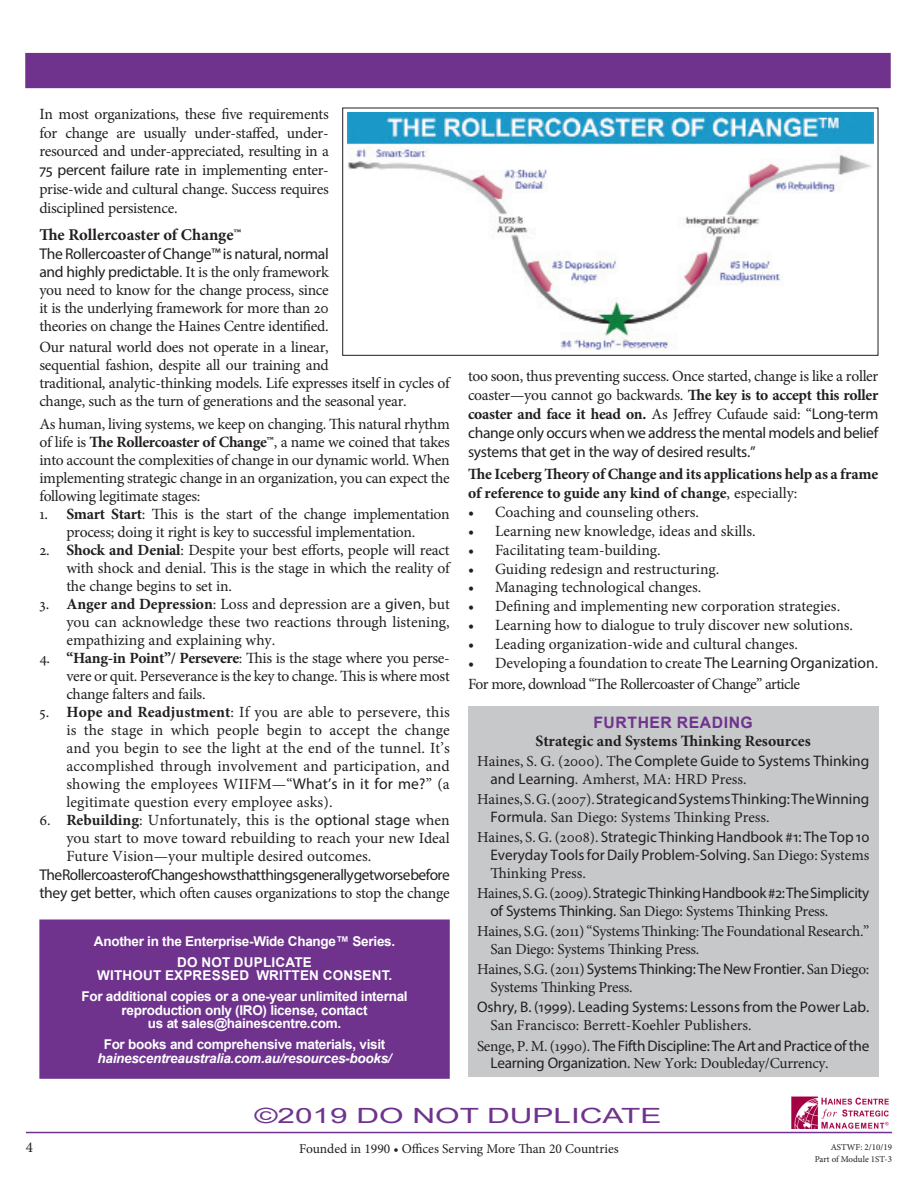
<style>
.page{position:relative;width:918px;height:1188px;background:#fff}
.page>*{position:absolute;margin:0;border:0;box-sizing:border-box;transform-origin:0 0}
.t1{font:21px "Arial";color:#6f338e;scale:1.5 1}
.Minion_Pro_Subhead{font:700 16.5px "Minion Pro";letter-spacing:-.005em;color:#231f20}
.Minion_Pro_Subhead-2{font:700 15.75px "Minion Pro";color:#231f20}
.Arial_Header__Box__C{font:700 15.75px "Arial";letter-spacing:.035em;color:#6f338e}
.Body_Text{font:15.6px/18px "Minion Pro";letter-spacing:-.02em;color:#231f20;text-align:justify}
.Body_Text-2{font:15.6px "Minion Pro";color:#231f20}
.Body_Text-3{font:15.6px/18px "Myriad Pro";letter-spacing:-.035em;color:#231f20}
.Body_Text-No_Space_A{font:700 15.6px/18.9px "Minion Pro";letter-spacing:-.01em;color:#231f20}
.Body_Text-4{font:15.6px "Minion Pro";letter-spacing:-.04em;color:#231f20}
.Bibliography_Entry{font:15.3px/17.5px "Myriad Pro";color:#231f20}
.Bibliography_Entry-2{font:15.3px/17.5px "Myriad Pro";letter-spacing:-.02em;color:#231f20}
.Bibliography_Entry-3{font:15.3px/17.5px "Minion Pro";letter-spacing:-.02em;color:#231f20}
.Bibliography_Entry-4{font:15.3px/17.5px "Minion Pro";color:#231f20}
.t2{font:15px "Minion Pro";color:#231f20}
.Arial_Header__Box__C-2{font:700 13.5px/13.5px "Arial";letter-spacing:-.02em;color:#fff;text-align:center}
.t3{font:13.5px "Minion Pro";color:#231f20}
.Arial_Header__Box__C-3{font:700 13.5px "Arial";letter-spacing:.015em;color:#fff}
.Arial_Header__Box__C-4{font:italic 700 13.5px "Arial";letter-spacing:-.02em;color:#fff}
.t4{font:9px "Minion Pro";letter-spacing:-.005em;color:#231f20}
.s1{font-family:"Myriad Pro"}
.s2{font-weight:700}
.s3{font-family:"Minion Pro"}
.s4{font-weight:400}
</style>
<div class="page">
<hr style="left:26px;top:1132px;width:866px;height:1px;background:#6f338e">
<div style="left:25px;top:53px;width:866px;height:35px;background:#6f338e"></div>
<div style="left:40px;top:920px;width:409px;height:158px;background:#6f338e"></div>
<div style="left:39px;top:920px;width:411px;height:159px;border:2px solid #6f338e"></div>
<img style="left:791px;top:1096px;width:98px;height:33px">
<img style="left:347px;top:112px;width:527px;height:239px">
<div style="left:342px;top:108px;width:536px;height:248px;border:1px solid #231f20"></div>
<div style="left:468px;top:706px;width:410px;height:371px;background:#c7c8ca"></div>
<p class="Body_Text" style="left:39px;top:105px;width:291px;line-height:18.8px">In most organizations, these five requirements for change are usually under-staffed, under&shy;resourced and under-appreciated, resulting in a <span class="s1">75 percent failure rate</span> in implementing enter&shy;prise-wide and cultural change. Success requires disciplined persistence.</p>
<p class="Minion_Pro_Subhead" style="left:39px;top:223px;width:204px">The Rollercoaster of Change™</p>
<p class="Body_Text" style="left:39px;top:245px;width:291px"><span class="s1">The Rollercoaster of Change™ is natural, normal and highly predictable</span>. It is the only framework you need to know for the change process, since it is the underlying framework for more than 20 theories on change the Haines Centre identified.</p>
<p class="Body_Text" style="left:39px;top:338px;width:412px;text-align:left">Our natural world does not operate in a linear,<br>sequential fashion, despite all our training and<br>traditional, analytic-thinking models. Life expresses itself in cycles of change, such as the turn of generations and the seasonal year.</p>
<p class="Body_Text" style="left:39px;top:415px;width:412px">As human, living systems, we keep on changing. This natural rhythm of life is <span class="s2">The Rollercoaster of Change™</span>, a name we coined that takes into account the complexities of change in our dynamic world. When implementing strategic change in an organization, you can expect the following legitimate stages:</p>
<p class="Body_Text" style="left:39px;top:505px;width:412px;text-align:center">1. <span class="s2">Smart Start</span>: This is the start of the change implementation process; doing it right is key to successful implementation.</p>
<p class="Body_Text" style="left:66px;top:541px;width:385px;text-indent:-27px">2. <span class="s2">Shock and Denial</span>: Despite your best efforts, people will react with shock and denial. This is the stage in which the reality of the change begins to set in.</p>
<p class="Body_Text" style="left:66px;top:595px;width:385px;text-indent:-27px">3. <span class="s2">Anger and Depression</span>: Loss and depression are a <span class="s1">given</span>, but you can acknowledge these two reactions through listening, empathizing and explaining why.</p>
<p class="Body_Text" style="left:66px;top:649px;width:385px;text-indent:-27px">4. <span class="s2">“Hang-in Point”/ Persevere</span>: This is the stage where you perse&shy;vere or quit. Perseverance is the key to change. This is where most change falters and fails.</p>
<p class="Body_Text" style="left:66px;top:703px;width:385px;text-indent:-27px">5. <span class="s2">Hope and Readjustment</span>: If you are able to persevere, this is the stage in which people begin to accept the change and you begin to see the light at the end of the tunnel. It’s accomplished through involvement and participation, and showing the employees WIIFM—“<span class="s1">What’s in it for me?</span>” (a legitimate question every employee asks).</p>
<p class="Body_Text" style="left:66px;top:811px;width:385px;text-indent:-27px">6. <span class="s2">Rebuilding</span>: Unfortunately, this is the <span class="s1">optional stage</span> when you start to move toward rebuilding to reach your new Ideal Future Vision—your multiple desired outcomes.</p>
<p class="Body_Text-3" style="left:39px;top:866px;width:412px">The Rollercoaster of Change shows that things generally get worse before they get better<span class="s3">, which often causes organizations to stop the change</span></p>
<p class="Arial_Header__Box__C-2" style="left:94px;top:934px;width:303px">Another in the Enterprise-Wide Change™ Series.</p>
<p class="Arial_Header__Box__C-3" style="left:177px;top:952px;width:136px">DO NOT DUPLICATE</p>
<p class="Arial_Header__Box__C-3" style="left:97px;top:966px;width:297px">WITHOUT EXPRESSED WRITTEN CONSENT.</p>
<p class="Arial_Header__Box__C-2" style="left:81px;top:990px;width:328px">For additional copies or a one-year unlimited internal reproduction only (IRO) license, contact</p>
<p class="Arial_Header__Box__C-2" style="left:148px;top:1017px;width:195px">us at sales@hainescentre.com.</p>
<p class="Arial_Header__Box__C-2" style="left:104px;top:1038px;width:283px">For books and comprehensive materials, visit</p>
<p class="Arial_Header__Box__C-4" style="left:97px;top:1049px;width:296px">hainescentreaustralia.com.au/resources-books/</p>
<p class="Body_Text" style="left:468px;top:367px;width:412px;line-height:18.9px">too soon, thus preventing success. Once started, change is like a roller coaster—you cannot go backwards. <span class="s2">The key is to accept this roller coaster and face it head on.</span> As Jeffrey Cufaude said: “<span class="s1">Long-term change only occurs when we address the mental models and belief systems that get in the way of desired results.”</span></p>
<p class="Body_Text-No_Space_A" style="left:468px;top:464px;width:412px">The Iceberg Theory of Change and its applications help as a frame of reference to guide any kind of change<span class="s4">, especially:</span></p>
<p class="Body_Text-2" style="left:468px;top:501px;width:233px">• Coaching and counseling others.</p>
<p class="Body_Text-2" style="left:468px;top:520px;width:289px">• Learning new knowledge, ideas and skills.</p>
<p class="Body_Text-2" style="left:468px;top:539px;width:194px">• Facilitating team-building.</p>
<p class="Body_Text-2" style="left:468px;top:558px;width:253px">• Guiding redesign and restructuring.</p>
<p class="Body_Text" style="left:468px;top:579px;width:235px">• Managing technological changes.</p>
<p class="Body_Text-2" style="left:468px;top:596px;width:374px">• Defining and implementing new corporation strategies.</p>
<p class="Body_Text-2" style="left:468px;top:615px;width:387px">• Learning how to dialogue to truly discover new solutions.</p>
<p class="Body_Text-2" style="left:468px;top:634px;width:332px">• Leading organization-wide and cultural changes.</p>
<p class="Body_Text" style="left:468px;top:654px;width:412px">• Developing a foundation to create <span class="s1">The Learning Organization</span>.</p>
<p class="Body_Text-4" style="left:468px;top:673px;width:334px">For more, download “The Rollercoaster of Change” article</p>
<p class="Arial_Header__Box__C" style="left:593px;top:711px;width:161px">FURTHER READING</p>
<p class="Minion_Pro_Subhead-2" style="left:536px;top:730px;width:277px">Strategic and Systems Thinking Resources</p>
<p class="Bibliography_Entry" style="left:490px;top:752px;width:380px;text-indent:-14px"><span class="s3">Haines, S. G. (2000). T</span>he Complete Guide to Systems Thinking and Learning<span class="s3">. Amherst, MA: HRD Press.</span></p>
<p class="Bibliography_Entry-4" style="left:490px;top:791px;width:380px;text-indent:-14px">Haines, S. G. (2007). <span class="s1">Strategic and Systems Thinking: The Winning<br>Formula</span>. San Diego: Systems Thinking Press.</p>
<p class="Bibliography_Entry" style="left:490px;top:828px;width:380px;text-align:justify;text-indent:-14px"><span class="s3">Haines, S. G. (2008).</span> Strategic Thinking Handbook #1: The Top 10<br>Everyday Tools for Daily Problem-Solving. <span class="s3">San Diego: Systems Thinking Press.</span></p>
<p class="Bibliography_Entry-2" style="left:490px;top:884px;width:380px;text-indent:-14px"><span class="s3">Haines, S. G. (2009).</span> Strategic Thinking Handbook #2: The Simplicity of Systems Thinking. <span class="s3">San Diego: Systems Thinking Press.</span></p>
<p class="Bibliography_Entry-3" style="left:490px;top:923px;width:380px;text-indent:-14px">Haines, S.G. (2011) “Systems Thinking: The Foundational Research.”<br>San Diego: Systems Thinking Press.</p>
<p class="Bibliography_Entry-3" style="left:490px;top:961px;width:380px;text-indent:-14px">Haines, S.G. (2011) <span class="s1">Systems Thinking: The New Frontier.</span> San Diego:<br>Systems Thinking Press.</p>
<p class="Bibliography_Entry" style="left:490px;top:998px;width:380px;text-indent:-14px">Oshry, B. (1999). Leading Systems: Lessons from the Power Lab.<br><span class="s3">San Francisco: Berrett-Koehler Publishers.</span></p>
<p class="Bibliography_Entry-2" style="left:490px;top:1036px;width:380px;text-indent:-14px"><span class="s3">Senge, P. M. (1990).</span> The Fifth Discipline: The Art and Practice of the<br>Learning Organization. <span class="s3">New York: Doubleday/Currency.</span></p>
<p class="t2" style="left:26px;top:1137px;width:9px">4</p>
<p class="t1" style="left:254px;top:1101px;width:273px">©2019 DO NOT DUPLICATE</p>
<p class="t3" style="left:299px;top:1139px;width:321px">Founded in 1990 • Offices Serving More Than 20 Countries</p>
<p class="t4" style="left:831px;top:1141px;width:63px">ASTWF: 2/10/19</p>
<p class="t4" style="left:815px;top:1153px;width:79px">Part of Module 1ST-3</p>
</div>
